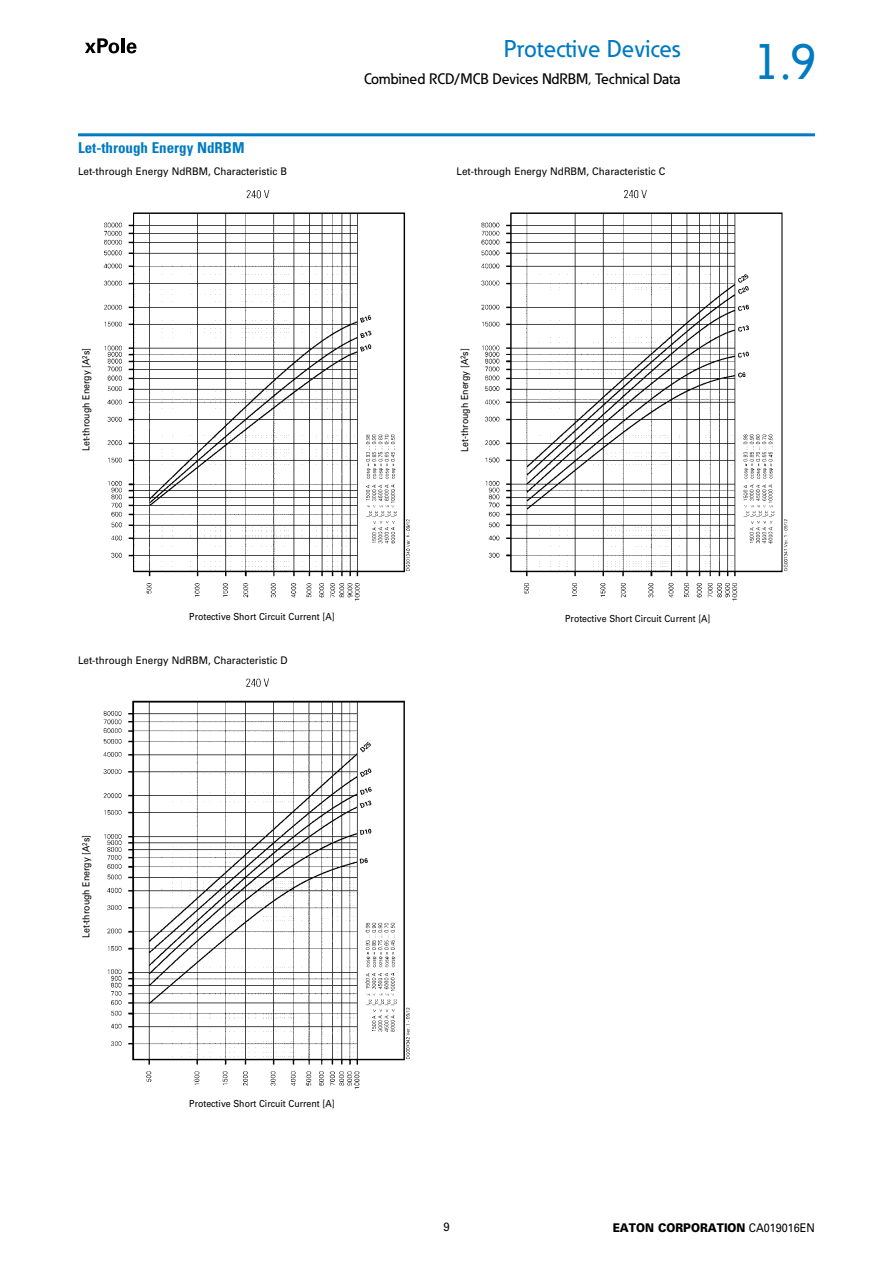
<style>
.page{position:relative;width:893px;height:1263px;background:#fff}
.page>*{position:absolute;margin:0;border:0;box-sizing:border-box;transform-origin:0 0}
.t1{font:500 51px "Eaton";color:#007ac2;scale:.94 1}
.t2{font:500 24px "Eaton";color:#007ac2}
.t3{font:500 15px "Eaton";color:#000}
.t4{font:700 condensed 15px "Univers";color:#007ac2}
.t5{font:900 12px "Univers";color:#000;scale:.9 1}
.t6{font:12px "Univers";color:#000;scale:.94 1}
.t7{font:10.5px "Univers";color:#000;scale:.94 1}
.t8{font:9.75px "Univers";color:#000;scale:.9 1}
.s1{font-weight:400}
</style>
<div class="page">
<svg style="left:85px;top:38px;width:34px;height:15px"></svg>
<hr style="left:121px;top:38px;width:3px;height:15px;background:#000">
<svg style="left:127px;top:42px;width:10px;height:11px"></svg>
<hr style="left:78px;top:133px;width:737px;height:3px;background:#007ac2">
<img style="left:103px;top:190px;width:307px;height:411px">
<img style="left:481px;top:189px;width:307px;height:412px">
<img style="left:103px;top:678px;width:307px;height:411px">
<h2 class="t2" style="left:504px;top:34px;width:178px">Protective Devices</h2>
<h3 class="t3" style="left:364px;top:69px;width:318px">Combined RCD/MCB Devices NdRBM, Technical Data</h3>
<h3 class="t4" style="left:78px;top:139px;width:168px">Let-through Energy NdRBM</h3>
<p class="t7" style="left:78px;top:165px;width:224px">Let-through Energy NdRBM, Characteristic B</p>
<p class="t7" style="left:456px;top:165px;width:224px">Let-through Energy NdRBM, Characteristic C</p>
<h1 class="t1" style="left:754px;top:30px;width:68px">1.9</h1>
<p class="t8" style="left:80px;top:451px;width:116px;rotate:-90deg">Let-through Energy [A<sup>2</sup>s]</p>
<p class="t8" style="left:459px;top:452px;width:116px;rotate:-90deg">Let-through Energy [A<sup>2</sup>s]</p>
<p class="t8" style="left:189px;top:611px;width:163px">Protective Short Circuit Current [A]</p>
<p class="t8" style="left:565px;top:613px;width:163px">Protective Short Circuit Current [A]</p>
<p class="t7" style="left:78px;top:654px;width:224px">Let-through Energy NdRBM, Characteristic D</p>
<p class="t8" style="left:80px;top:938px;width:116px;rotate:-90deg">Let-through Energy [A<sup>2</sup>s]</p>
<p class="t8" style="left:189px;top:1098px;width:163px">Protective Short Circuit Current [A]</p>
<p class="t6" style="left:443px;top:1219px;width:8px">9</p>
<p class="t5" style="left:613px;top:1220px;width:226px">EATON CORPORATION <span class="s1">CA019016EN</span></p>
</div>
